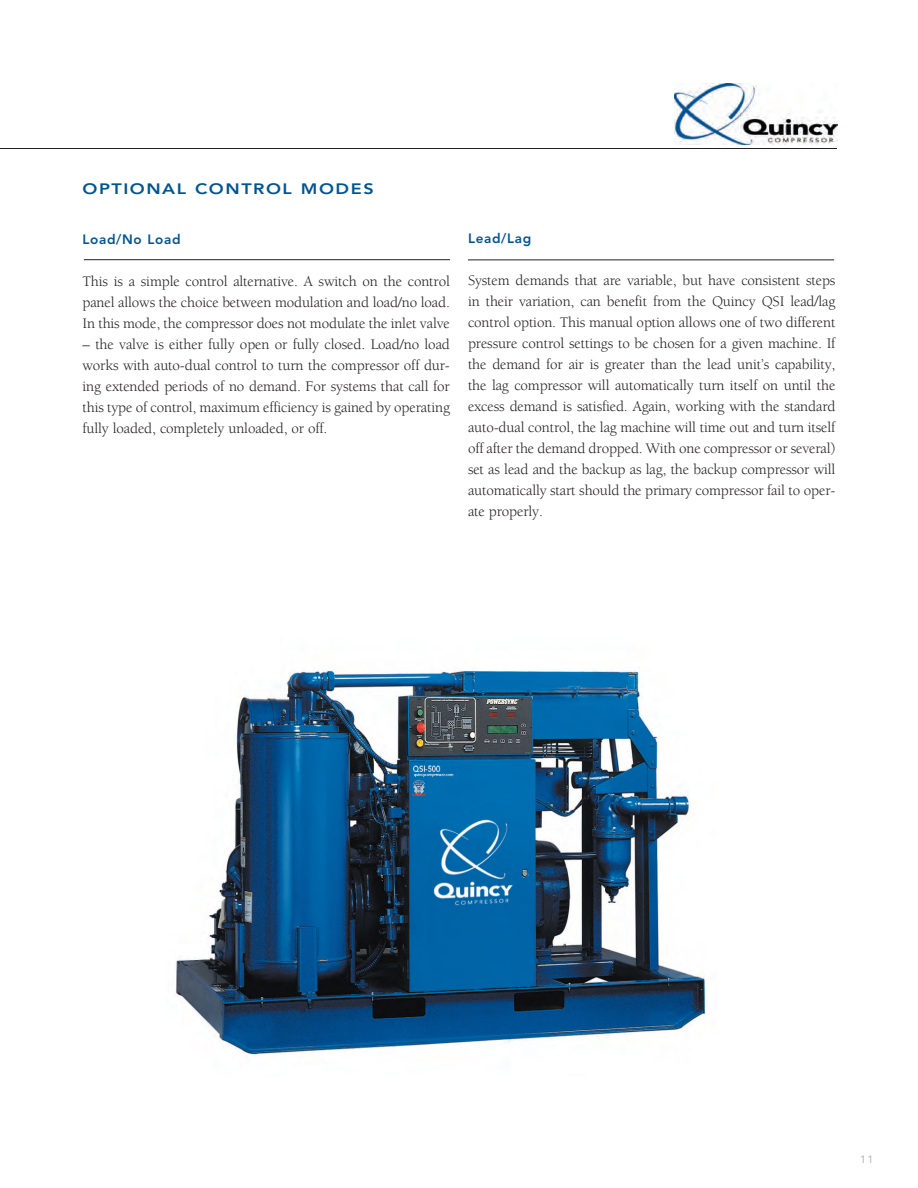
<style>
.page{position:relative;width:918px;height:1188px;background:#fff}
.page>*{position:absolute;margin:0;border:0;box-sizing:border-box;transform-origin:0 0}
.QNCY_Body{font:15px/21px "Berkeley Std";letter-spacing:-.01em;color:#231f20;text-align:justify}
.Subheads{font:800 15px "Avenir";letter-spacing:.085em;color:#005595;scale:1.2 1}
.Subheads-2{font:800 13.5px "Avenir";letter-spacing:.05em;color:#005595}
.QNCY_Body-2{font:800 13.5px "Avenir";letter-spacing:.05em;color:#005595}
.t1{font:300 10.5px "Avenir";color:#a8a9ad;scale:1.2 1}
</style>
<div class="page">
<img style="left:674px;top:83px;width:163px;height:61px">
<hr style="left:0;top:148px;width:837px;height:1px;background:#231f20">
<img style="left:176px;top:668px;width:530px;height:387px">
<hr style="left:84px;top:259px;width:366px;height:1px;background:#231f20">
<hr style="left:468px;top:260px;width:366px;height:1px;background:#231f20">
<p class="Subheads" style="left:82px;top:180px;width:244px">OPTIONAL CONTROL MODES</p>
<p class="Subheads-2" style="left:82px;top:231px;width:100px">Load/No Load</p>
<p class="QNCY_Body" style="left:82px;top:271px;width:369px">This is a simple control alternative. A switch on the control panel allows the choice between modulation and load/no load.<br>In this mode, the compressor does not modulate the inlet valve</p>
<p class="QNCY_Body" style="left:82px;top:334px;width:369px">– the valve is either fully open or fully closed. Load/no load works with auto-dual control to turn the compressor off dur&shy;ing extended periods of no demand. For systems that call for this type of control, maximum efficiency is gained by operating fully loaded, completely unloaded, or off.</p>
<p class="QNCY_Body-2" style="left:468px;top:230px;width:65px">Lead/Lag</p>
<p class="QNCY_Body" style="left:468px;top:270px;width:369px">System demands that are variable, but have consistent steps in their variation, can benefit from the Quincy QSI lead/lag control option. This manual option allows one of two different pressure control settings to be chosen for a given machine. If the demand for air is greater than the lead unit’s capability, the lag compressor will automatically turn itself on until the excess demand is satisfied. Again, working with the standard auto-dual control, the lag machine will time out and turn itself off after the demand dropped. With one compressor or several) set as lead and the backup as lag, the backup compressor will automatically start should the primary compressor fail to oper&shy;ate properly.</p>
<p class="t1" style="left:860px;top:1153px;width:13px">11</p>
</div>
